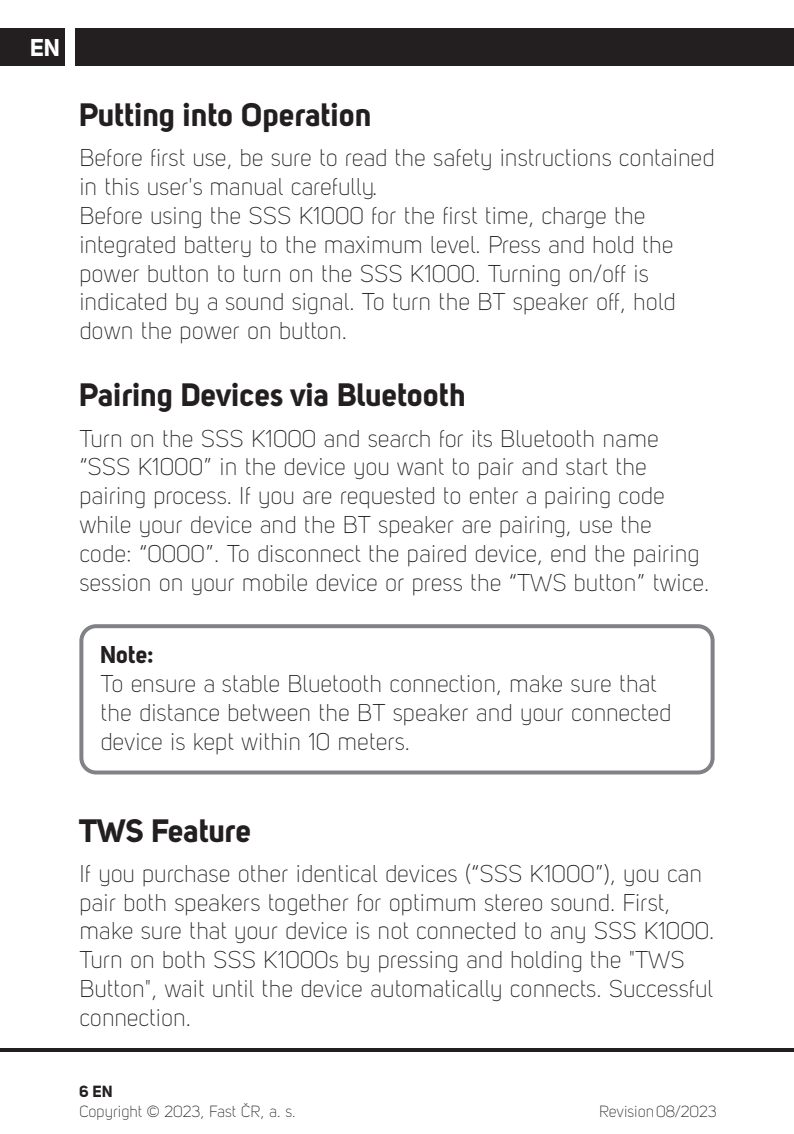
<style>
.page{position:relative;width:794px;height:1134px;background:#fff}
.page>*{position:absolute;margin:0;border:0;box-sizing:border-box;transform-origin:0 0}
.t1{font:32px "Uni Sans PRO Bold";color:#231f20}
.t2{font:24px/28.8px "Uni Sans PRO Light";color:#231f20}
.t3{font:24px "Uni Sans PRO Bold";color:#231f20}
.t4{font:24px "Uni Sans PRO Bold";color:#fff}
.t5{font:16px "Uni Sans PRO Light";color:#231f20}
.t6{font:16px "Uni Sans PRO Bold";color:#231f20}
</style>
<div class="page">
<div style="left:75px;top:28px;width:719px;height:38px;background:#231f20"></div>
<div style="left:0;top:28px;width:64px;height:38px;background:#231f20"></div>
<hr style="left:0;top:1048px;width:794px;height:4px;background:#231f20">
<div style="left:79px;top:624px;width:635px;height:150px;border:4px solid #808285;border-radius:15px"></div>
<p class="t4" style="left:30px;top:33px;width:32px">EN</p>
<h1 class="t1" style="left:79px;top:95px;width:294px">Putting into Operation</h1>
<p class="t2" style="left:79px;top:144px;width:636px">Before first use, be sure to read the safety instructions contained in this user's manual carefully.<br>Before using the SSS K1000 for the first time, charge the integrated battery to the maximum level. Press and hold the power button to turn on the SSS K1000. Turning on/off is indicated by a sound signal. To turn the BT speaker off, hold down the power on button.</p>
<h1 class="t1" style="left:79px;top:375px;width:389px">Pairing Devices via Bluetooth</h1>
<p class="t2" style="left:79px;top:424px;width:631px">Turn on the SSS K1000 and search for its Bluetooth name “SSS K1000” in the device you want to pair and start the pairing process. If you are requested to enter a pairing code while your device and the BT speaker are pairing, use the code: “0000”. To disconnect the paired device, end the pairing session on your mobile device or press the “TWS button” twice.</p>
<p class="t3" style="left:100px;top:640px;width:55px">Note:</p>
<p class="t2" style="left:100px;top:669px;width:572px">To ensure a stable Bluetooth connection, make sure that the distance between the BT speaker and your connected device is kept within 10 meters.</p>
<h1 class="t1" style="left:79px;top:810px;width:174px">TWS Feature</h1>
<p class="t2" style="left:79px;top:859px;width:636px">If you purchase other identical devices (“SSS K1000”), you can pair both speakers together for optimum stereo sound. First, make sure that your device is not connected to any SSS K1000.<br>Turn on both SSS K1000s by pressing and holding the "TWS Button", wait until the device automatically connects. Successful connection.</p>
<p class="t6" style="left:79px;top:1081px;width:35px">6 EN</p>
<p class="t5" style="left:79px;top:1103px;width:218px">Copyright © 2023, Fast ČR, a. s.</p>
<p class="t5" style="left:599px;top:1103px;width:119px">Revision 08/2023</p>
</div>
